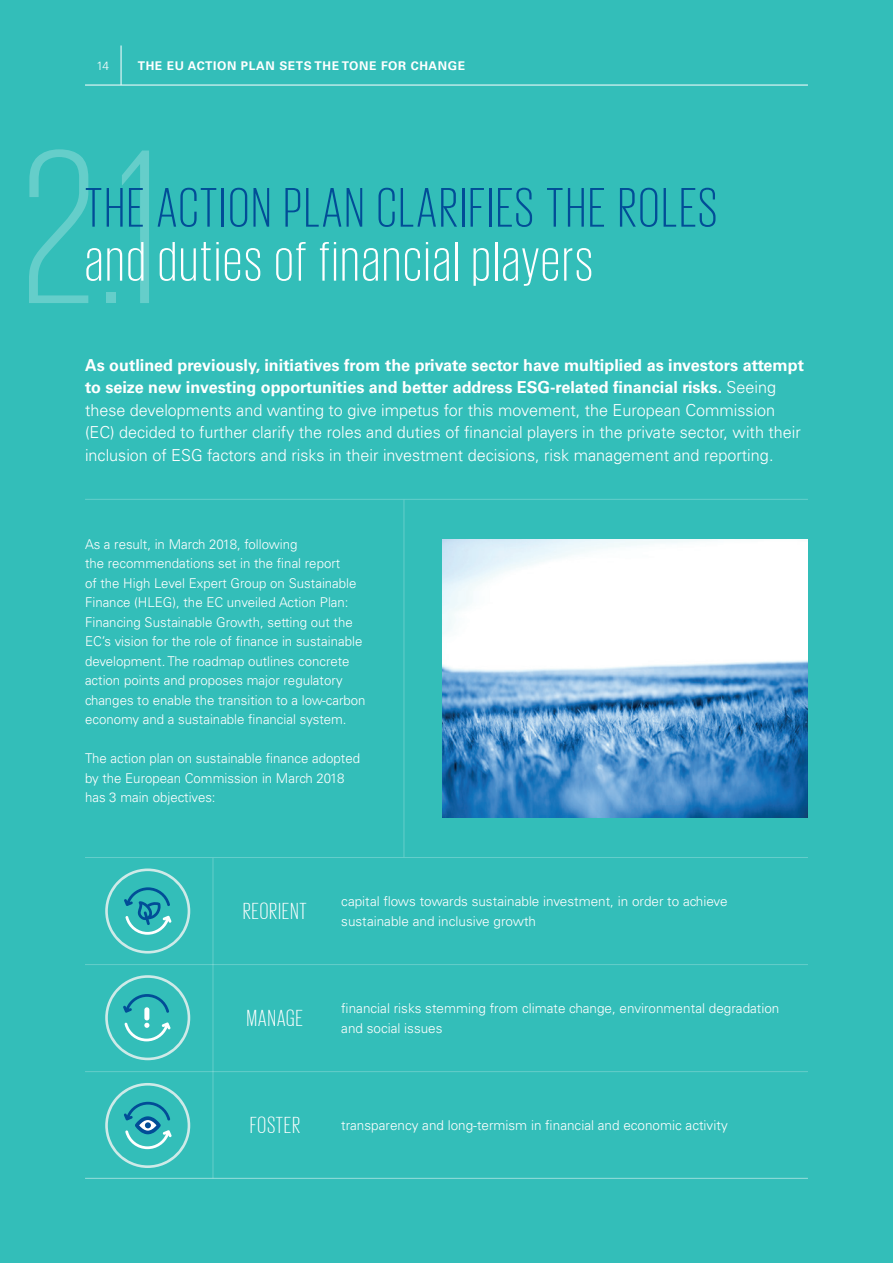
<style>
.page{position:relative;width:893px;height:1263px;background:#33beb9}
.page>*{position:absolute;margin:0;border:0;box-sizing:border-box;transform-origin:0 0}
.t1{font:300 225px "KPMG";color:#fff}
.t2{font:300 57px "KPMG";letter-spacing:.05em;color:#014d97}
.t3{font:300 57px "KPMG";letter-spacing:.05em;color:#fff}
.t4{font:300 24px "KPMG";letter-spacing:.05em;color:#fff}
.t5{font:300 16.5px/22.5px "Univers LT Std";color:#fff}
.t6{font:300 13.5px/19.5px "Univers LT Std";color:#fff}
.t7{font:700 12px "Univers LT Std";letter-spacing:.05em;color:#fff}
.t8{font:300 12px "Univers LT Std";color:#fff}
.s1{font-weight:700}
</style>
<div class="page">
<hr style="left:85px;top:85px;width:723px;height:1px;background:#fff">
<hr style="left:121px;top:45px;width:1px;height:40px;background:#fff">
<hr style="left:85px;top:1178px;width:723px;height:1px;background:#fff">
<hr style="left:85px;top:499px;width:723px;height:1px;background:#fff">
<hr style="left:404px;top:500px;width:1px;height:357px;background:#fff">
<svg style="left:105px;top:868px;width:85px;height:85px"></svg>
<hr style="left:85px;top:964px;width:723px;height:1px;background:#fff">
<hr style="left:85px;top:857px;width:723px;height:1px;background:#fff">
<hr style="left:85px;top:1071px;width:723px;height:1px;background:#fff">
<hr style="left:213px;top:858px;width:1px;height:320px;background:#fff">
<svg style="left:105px;top:975px;width:85px;height:85px"></svg>
<svg style="left:105px;top:1083px;width:85px;height:85px"></svg>
<img style="left:443px;top:539px;width:365px;height:279px">
<p class="t8" style="left:97px;top:58px;width:14px">14</p>
<p class="t7" style="left:138px;top:58px;width:329px">THE EU ACTION PLAN SETS THE TONE FOR CHANGE</p>
<h1 class="t1" style="left:23px;top:119px;width:139px">2.1</h1>
<h2 class="t2" style="left:85px;top:180px;width:633px">THE ACTION PLAN CLARIFIES THE ROLES</h2>
<h2 class="t3" style="left:85px;top:234px;width:509px">and duties of financial players</h2>
<p class="t5" style="left:85px;top:354px;width:720px"><span class="s1">As outlined previously, initiatives from the private sector have multiplied as investors attempt to seize new investing opportunities and better address ESG-related financial risks.</span> Seeing these developments and wanting to give impetus for this movement, the European Commission (EC) decided to further clarify the roles and duties of financial players in the private sector, with their inclusion of ESG factors and risks in their investment decisions, risk management and reporting.</p>
<p class="t6" style="left:85px;top:534px;width:282px">As a result, in March 2018, following<br>the recommendations set in the final report<br>of the High Level Expert Group on Sustainable Finance (HLEG), the EC unveiled Action Plan:<br>Financing Sustainable Growth, setting out the EC’s vision for the role of finance in sustainable development. The roadmap outlines concrete action points and proposes major regulatory changes to enable the transition to a low-carbon economy and a sustainable financial system.</p>
<p class="t6" style="left:85px;top:749px;width:277px">The action plan on sustainable finance adopted by the European Commission in March 2018 has 3 main objectives:</p>
<h3 class="t4" style="left:243px;top:899px;width:65px">REORIENT</h3>
<p class="t6" style="left:341px;top:892px;width:388px">capital flows towards sustainable investment, in order to achieve sustainable and inclusive growth</p>
<h3 class="t4" style="left:247px;top:1006px;width:58px">MANAGE</h3>
<p class="t6" style="left:341px;top:999px;width:440px">financial risks stemming from climate change, environmental degradation and social issues</p>
<h3 class="t4" style="left:250px;top:1113px;width:52px">FOSTER</h3>
<p class="t6" style="left:341px;top:1115px;width:388px">transparency and long-termism in financial and economic activity</p>
</div>
